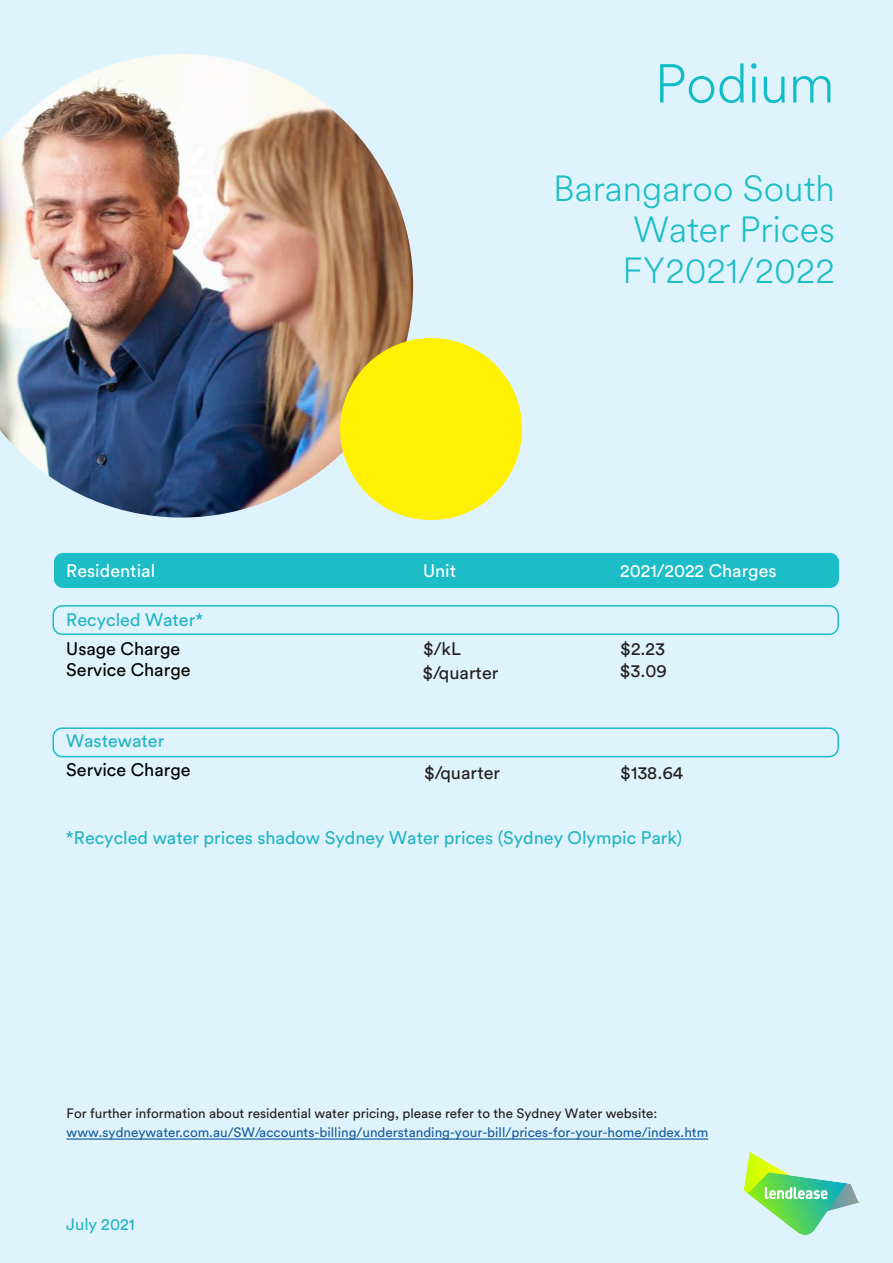
<style>
.page{position:relative;width:893px;height:1263px;background:#dff3fc}
.page>*{position:absolute;margin:0;border:0;box-sizing:border-box;transform-origin:0 0}
.t1{font:300 54px "Circular XX";color:#10bdc8}
.t2{font:300 36px/41.1px "Circular XX";color:#1cbdc7;text-align:right}
.t3{font:18px "Circular Std";color:#23b4c3}
.t4{font:18px "Circular Std";color:#231f20}
.t5{font:18px/20.9px "Circular Std";color:#000}
.t6{font:18px "Circular Std";color:#fff}
.t7{font:16.5px "Circular Std";color:#23b4c3}
.t8{font:13.5px/18.9px "Circular Std";color:#175d9e}
.s1{color:#231f20}
</style>
<div class="page">
<img style="left:0;top:54px;width:413px;height:464px">
<div style="left:340px;top:338px;width:182px;height:182px;background:#fff101;border-radius:50%"></div>
<div style="left:54px;top:553px;width:785px;height:35px;background:#1cbdc7;border-radius:9px"></div>
<div style="left:52px;top:605px;width:787px;height:30px;border:2px solid #1cbdc7;border-radius:9px"></div>
<div style="left:52px;top:727px;width:787px;height:30px;border:2px solid #1cbdc7;border-radius:9px"></div>
<img style="left:744px;top:1152px;width:115px;height:82px">
<hr style="left:67px;top:1138px;width:641px;height:1px;background:#175d9e">
<h1 class="t1" style="left:655px;top:47px;width:181px">Podium</h1>
<h3 class="t6" style="left:66px;top:560px;width:90px">Residential</h3>
<h3 class="t3" style="left:66px;top:609px;width:138px">Recycled Water*</h3>
<h3 class="t5" style="left:66px;top:638px;width:126px">Usage Charge<br>Service Charge</h3>
<h3 class="t3" style="left:66px;top:730px;width:100px">Wastewater</h3>
<h3 class="t5" style="left:66px;top:759px;width:126px">Service Charge</h3>
<h2 class="t2" style="left:553px;top:166px;width:283px">Barangaroo South<br>Water Prices<br>FY2021/2022</h2>
<p class="t6" style="left:423px;top:560px;width:35px">Unit</p>
<p class="t6" style="left:620px;top:560px;width:158px">2021/2022 Charges</p>
<p class="t4" style="left:423px;top:638px;width:39px">$/kL</p>
<p class="t4" style="left:620px;top:637px;width:46px">$2.23</p>
<p class="t4" style="left:423px;top:662px;width:77px">$/quarter</p>
<p class="t4" style="left:620px;top:660px;width:49px">$3.09</p>
<p class="t4" style="left:424px;top:761px;width:78px">$/quarter</p>
<p class="t4" style="left:620px;top:762px;width:64px">$138.64</p>
<p class="t3" style="left:66px;top:826px;width:618px">*Recycled water prices shadow Sydney Water prices (Sydney Olympic Park)</p>
<p class="t8" style="left:67px;top:1104px;width:643px"><span class="s1">For further information about residential water pricing, please refer to the Sydney Water website: </span>www.sydneywater.com.au/SW/accounts-billing/understanding-your-bill/prices-for-your-home/index.htm</p>
<p class="t7" style="left:66px;top:1214px;width:70px">July 2021</p>
</div>
